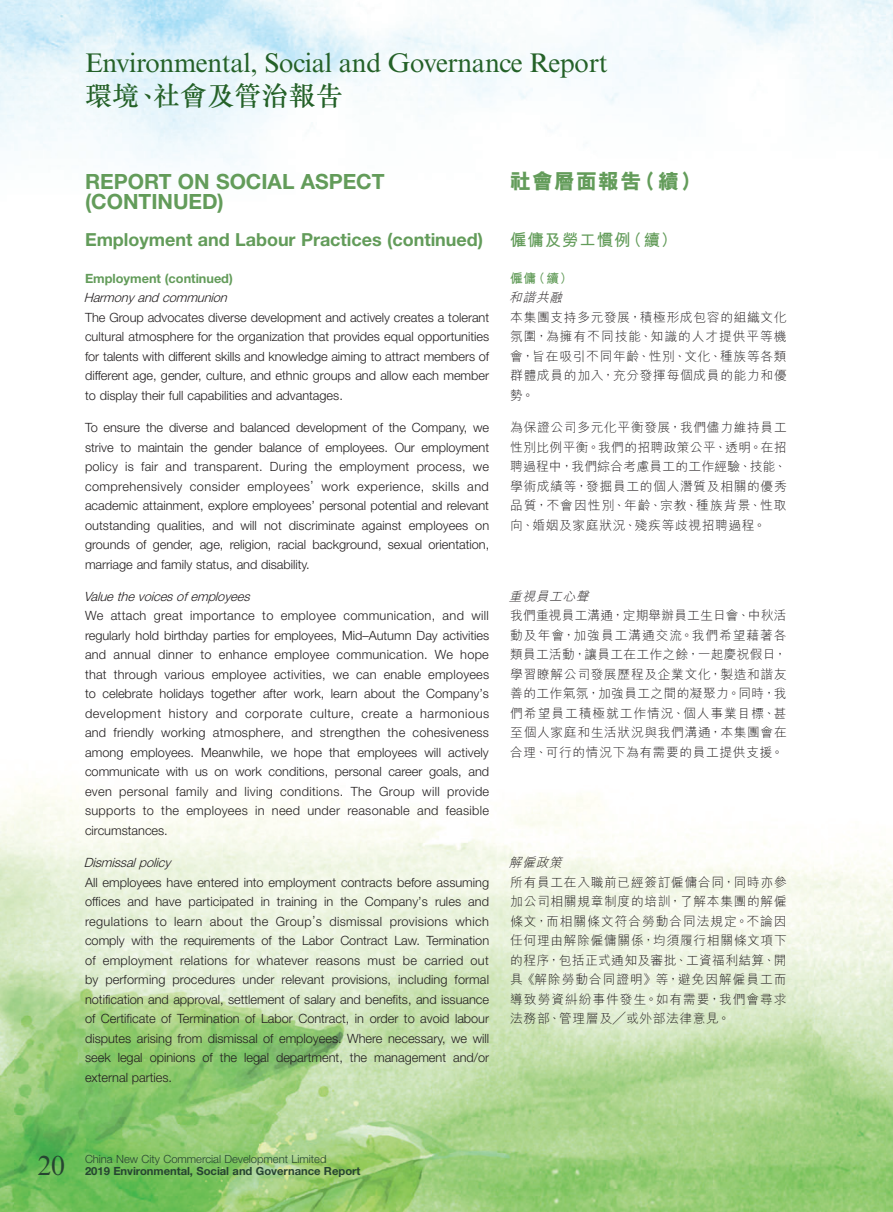
<style>
.page{position:relative;width:893px;height:1212px;background:#fff}
.page>*{position:absolute;margin:0;border:0;box-sizing:border-box;transform-origin:0 0}
.t1{font:27.75px "Times New Roman MT Std";color:#264431}
.t2{font:27px "Times New Roman MT Std";letter-spacing:-.015em;color:#246128}
.t3{font:500 27px "M Sung HK";letter-spacing:.005em;color:#246128}
.Heading_1{font:700 21px/20.2px "Helvetica Neue LT Std";color:#639c5a}
.C_Heading_1{font:800 21px "M Hei HK";letter-spacing:.05em;color:#639c5a}
.Heading_2{font:700 18px "Helvetica Neue LT Std";color:#639c5a}
.C_Heading_2{font:700 16.5px "M Hei HK";letter-spacing:.05em;color:#639c5a}
.Body_Text{font:300 12.75px/19.5px "Helvetica Neue LT Std";color:#231f20;text-align:justify}
.C_Body_Text{font:300 12.75px/19.5px "M Hei HK";letter-spacing:.05em;color:#231f20;text-align:justify}
.Heading_4{font:italic 300 12.75px "Helvetica Neue LT Std";color:#231f20}
.Heading_3{font:700 12.75px "Helvetica Neue LT Std";color:#639c5a}
.C_Heading_4{font:italic 300 12.75px "M Hei HK";color:#231f20}
.C_Heading_3{font:700 12.75px "M Hei HK";color:#639c5a}
.t4{font:700 11.25px "Helvetica Neue LT Std";letter-spacing:-.005em;color:#264431}
.t5{font:300 11.25px "Helvetica Neue LT Std";letter-spacing:-.005em;color:#264431}
</style>
<div class="page">
<img style="left:0;top:0;width:893px;height:1212px">
<h2 class="t2" style="left:85px;top:47px;width:524px">Environmental, Social and Governance Report</h2>
<h2 class="t3" style="left:85px;top:77px;width:259px">環境、社會及管治報告</h2>
<p class="Heading_1" style="left:85px;top:171px;width:301px">REPORT ON SOCIAL ASPECT (CONTINUED)</p>
<p class="Heading_2" style="left:85px;top:229px;width:400px">Employment and Labour Practices (continued)</p>
<p class="Heading_3" style="left:85px;top:270px;width:149px">Employment (continued)</p>
<p class="Heading_4" style="left:84px;top:290px;width:149px">Harmony andcommunion</p>
<p class="Body_Text" style="left:85px;top:307px;width:406px">The Group advocates diverse development and actively creates a tolerant cultural atmosphere for the organization that provides equal opportunities for talents with different skills and knowledge aiming to attract members of different age, gender, culture, and ethnic groups and allow each member to display their full capabilities and advantages.</p>
<p class="Body_Text" style="left:85px;top:418px;width:406px">To ensure the diverse and balanced development of the Company, we strive to maintain the gender balance of employees. Our employment policy is fair and transparent. During the employment process, we comprehensively consider employees’ work experience, skills and academic attainment, explore employees’ personal potential and relevant outstanding qualities, and will not discriminate against employees on grounds of gender, age, religion, racial background, sexual orientation, marriage and family status, and disability.</p>
<p class="Heading_4" style="left:84px;top:589px;width:171px">Valuethevoicesofemployees</p>
<p class="Body_Text" style="left:85px;top:606px;width:406px">We attach great importance to employee communication, and will regularly hold birthday parties for employees, Mid–Autumn Day activities and annual dinner to enhance employee communication. We hope that through various employee activities, we can enable employees to celebrate holidays together after work, learn about the Company’s development history and corporate culture, create a harmonious and friendly working atmosphere, and strengthen the cohesiveness among employees. Meanwhile, we hope that employees will actively communicate with us on work conditions, personal career goals, and even personal family and living conditions. The Group will provide supports to the employees in need under reasonable and feasible circumstances.</p>
<p class="Heading_4" style="left:84px;top:855px;width:88px">Dismissalpolicy</p>
<p class="Body_Text" style="left:85px;top:872px;width:406px">All employees have entered into employment contracts before assuming offices and have participated in training in the Company’s rules and regulations to learn about the Group’s dismissal provisions which comply with the requirements of the Labor Contract Law. Termination of employment relations for whatever reasons must be carried out by performing procedures under relevant provisions, including formal notification and approval, settlement of salary and benefits, and issuance of Certificate of Termination of Labor Contract, in order to avoid labour disputes arising from dismissal of employees. Where necessary, we will seek legal opinions of the legal department, the management and/or external parties.</p>
<p class="C_Heading_1" style="left:510px;top:171px;width:192px">社會層面報告（續）</p>
<p class="C_Heading_2" style="left:510px;top:228px;width:169px">僱傭及勞工慣例（續）</p>
<p class="C_Heading_3" style="left:510px;top:269px;width:64px">僱傭（續）</p>
<p class="C_Heading_4" style="left:509px;top:291px;width:58px">和諧共融</p>
<p class="C_Body_Text" style="left:510px;top:307px;width:278px">本集團支持多元發展，積極形成包容的組織文化氛圍，為擁有不同技能、知識的人才提供平等機會，旨在吸引不同年齡、性別、文化、種族等各類群體成員的加入，充分發揮每個成員的能力和優勢。</p>
<p class="C_Body_Text" style="left:510px;top:417px;width:278px">為保證公司多元化平衡發展，我們儘力維持員工性別比例平衡。我們的招聘政策公平、透明。在招聘過程中，我們綜合考慮員工的工作經驗、技能、學術成績等，發掘員工的個人潛質及相關的優秀品質，不會因性別、年齡、宗教、種族背景、性取向、婚姻及家庭狀況、殘疾等歧視招聘過程。</p>
<p class="C_Heading_4" style="left:509px;top:590px;width:84px">重視員工心聲</p>
<p class="C_Body_Text" style="left:510px;top:606px;width:278px">我們重視員工溝通，定期舉辦員工生日會、中秋活動及年會，加強員工溝通交流。我們希望藉著各類員工活動，讓員工在工作之餘，一起慶祝假日，學習瞭解公司發展歷程及企業文化，製造和諧友善的工作氣氛，加強員工之間的凝聚力。同時，我們希望員工積極就工作情況、個人事業目標、甚至個人家庭和生活狀況與我們溝通，本集團會在合理、可行的情況下為有需要的員工提供支援。</p>
<p class="C_Heading_4" style="left:509px;top:856px;width:58px">解僱政策</p>
<p class="C_Body_Text" style="left:510px;top:872px;width:278px">所有員工在入職前已經簽訂僱傭合同，同時亦參加公司相關規章制度的培訓，了解本集團的解僱條文，而相關條文符合勞動合同法規定。不論因任何理由解除僱傭關係，均須履行相關條文項下的程序，包括正式通知及審批、工資福利結算、開具《解除勞動合同證明》等，避免因解僱員工而導致勞資糾紛事件發生。如有需要，我們會尋求法務部、管理層及╱或外部法律意見。</p>
<h1 class="t1" style="left:37px;top:1150px;width:29px">20</h1>
<p class="t5" style="left:85px;top:1152px;width:243px">China New City Commercial Development Limited</p>
<p class="t4" style="left:85px;top:1164px;width:277px">2019 Environmental, Social and Governance Report</p>
</div>
